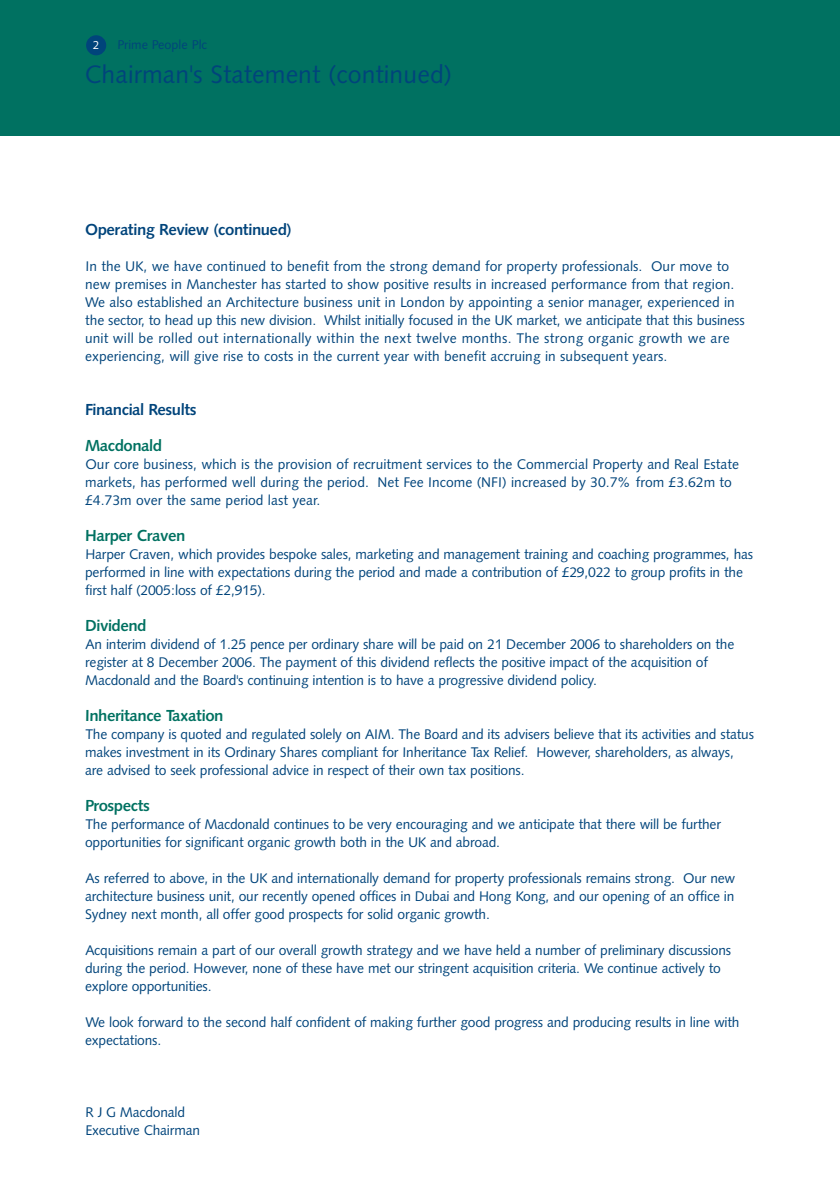
<style>
.page{position:relative;width:840px;height:1191px;background:#fff}
.page>*{position:absolute;margin:0;border:0;box-sizing:border-box;transform-origin:0 0}
.t1{font:25.2px "Humanist 531 BT Roman A";color:#00447b}
.t2{font:16px "Humanist 531 BT Bold A";letter-spacing:-.03em;color:#007161}
.t3{font:16px "Humanist 531 BT Bold A";letter-spacing:-.03em;color:#00447b}
.t4{font:14px/18px "Humanist 531 BT Roman A";letter-spacing:-.015em;color:#00447b}
.t5{font:12.6px "Humanist 531 BT Roman A";color:#00447b}
.t6{font:11.6px "Humanist 531 BT Roman A";color:#fff}
</style>
<div class="page">
<div style="left:0;top:0;width:839px;height:136px;background:#007161"></div>
<div style="left:86px;top:35px;width:20px;height:20px;background:#00447b;border-radius:50%"></div>
<p class="t6" style="left:93px;top:41px;width:8px">2</p>
<p class="t5" style="left:117px;top:39px;width:91px">Prime People Plc</p>
<h1 class="t1" style="left:85px;top:65px;width:368px">Chairman's Statement (continued)</h1>
<p class="t3" style="left:85px;top:223px;width:208px">Operating Review (continued)</p>
<p class="t4" style="left:85px;top:258px;width:660px">In the UK, we have continued to benefit from the strong demand for property professionals. Our move to new premises in Manchester has started to show positive results in increased performance from that region.<br>We also established an Architecture business unit in London by appointing a senior manager, experienced in the sector, to head up this new division. Whilst initially focused in the UK market, we anticipate that this business unit will be rolled out internationally within the next twelve months. The strong organic growth we are experiencing, will give rise to costs in the current year with benefit accruing in subsequent years.</p>
<p class="t3" style="left:85px;top:403px;width:113px">Financial Results</p>
<p class="t2" style="left:85px;top:439px;width:78px">Macdonald</p>
<p class="t4" style="left:85px;top:456px;width:655px">Our core business, which is the provision of recruitment services to the Commercial Property and Real Estate markets, has performed well during the period. Net Fee Income (NFI) increased by 30.7% from £3.62m to £4.73m over the same period last year.</p>
<p class="t2" style="left:85px;top:529px;width:102px">Harper Craven</p>
<p class="t4" style="left:85px;top:546px;width:669px">Harper Craven, which provides bespoke sales, marketing and management training and coaching programmes, has performed in line with expectations during the period and made a contribution of £29,022 to group profits in the first half (2005:loss of £2,915).</p>
<p class="t2" style="left:85px;top:619px;width:63px">Dividend</p>
<p class="t4" style="left:85px;top:636px;width:650px">An interim dividend of 1.25 pence per ordinary share will be paid on 21 December 2006 to shareholders on the register at 8 December 2006. The payment of this dividend reflects the positive impact of the acquisition of<br>Macdonald and the Board's continuing intention is to have a progressive dividend policy.</p>
<p class="t2" style="left:85px;top:709px;width:140px">Inheritance Taxation</p>
<p class="t4" style="left:85px;top:726px;width:670px">The company is quoted and regulated solely on AIM. The Board and its advisers believe that its activities and status makes investment in its Ordinary Shares compliant for Inheritance Tax Relief. However, shareholders, as always, are advised to seek professional advice in respect of their own tax positions.</p>
<p class="t2" style="left:85px;top:799px;width:66px">Prospects</p>
<p class="t4" style="left:85px;top:816px;width:637px">The performance of Macdonald continues to be very encouraging and we anticipate that there will be further opportunities for significant organic growth both in the UK and abroad.</p>
<p class="t4" style="left:85px;top:870px;width:651px;text-align:justify">As referred to above, in the UK and internationally demand for property professionals remains strong. Our new architecture business unit, our recently opened offices in Dubai and Hong Kong, and our opening of an office in Sydney next month, all offer good prospects for solid organic growth.</p>
<p class="t4" style="left:85px;top:942px;width:647px">Acquisitions remain a part of our overall growth strategy and we have held a number of preliminary discussions during the period. However, none of these have met our stringent acquisition criteria. We continue actively to explore opportunities.</p>
<p class="t4" style="left:85px;top:1014px;width:655px">We look forward to the second half confident of making further good progress and producing results in line with expectations.</p>
<p class="t4" style="left:85px;top:1104px;width:116px">R J G Macdonald<br>Executive Chairman</p>
</div>
